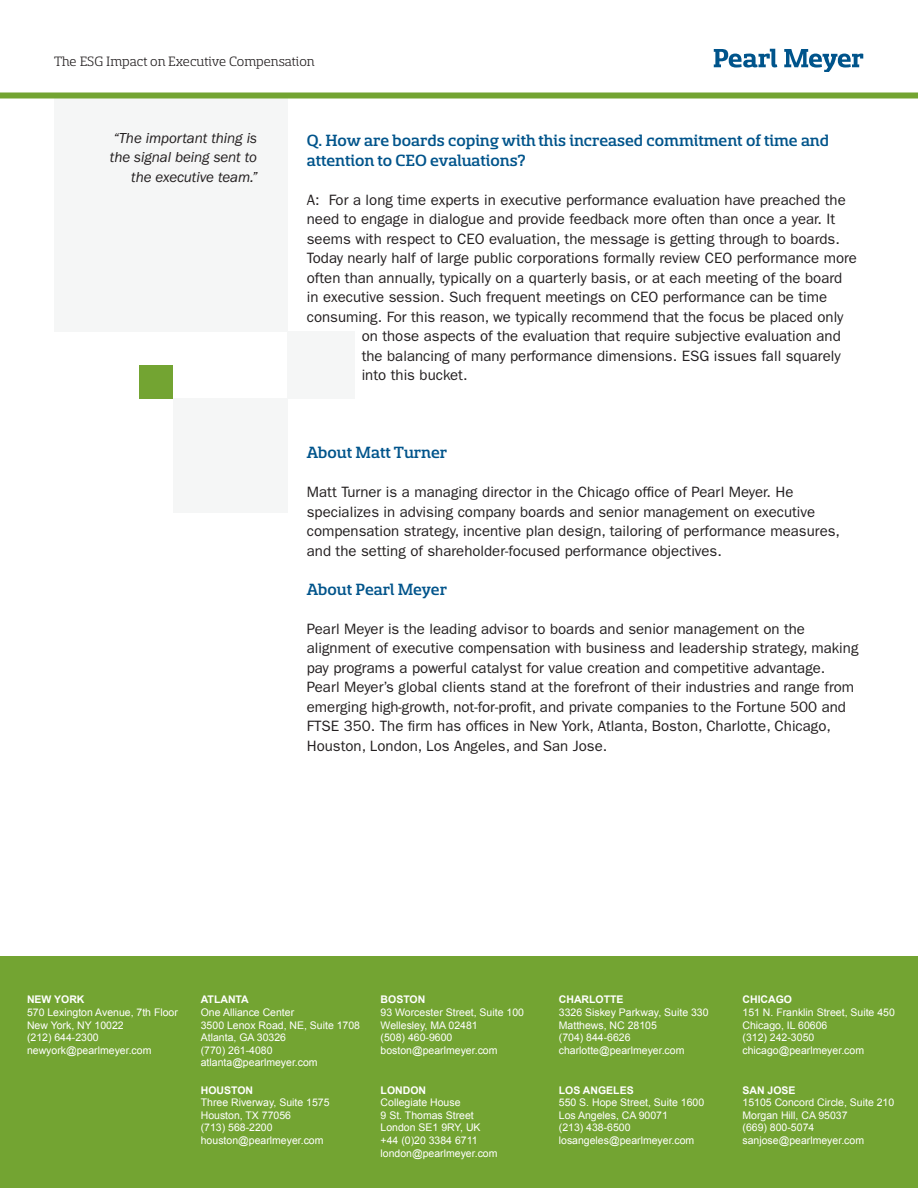
<style>
.page{position:relative;width:918px;height:1188px;background:#fff}
.page>*{position:absolute;margin:0;border:0;box-sizing:border-box;transform-origin:0 0}
.t1{font:500 18px/19.5px "Sancoale Slab Norm";color:#00548b}
.t2{font:15px/19.5px "ITC Franklin Gothic Std";color:#231f20}
.t3{font:italic 15px/19.5px "ITC Franklin Gothic Std";letter-spacing:-.01em;color:#231f20;text-align:right}
.t4{font:15px "Sancoale Slab Norm";color:#231f20}
.t5{font:10.5px "Arial";color:#fff}
.t6{font:700 10.5px "Arial";color:#fff}
</style>
<div class="page">
<div style="left:54px;top:98px;width:233px;height:234px;background:#f5f6f6"></div>
<div style="left:173px;top:399px;width:114px;height:114px;background:#f5f6f6"></div>
<div style="left:287px;top:331px;width:68px;height:68px;background:#f5f6f6"></div>
<div style="left:139px;top:365px;width:34px;height:34px;background:#73a432"></div>
<div style="left:0;top:957px;width:918px;height:231px;background:#73a432"></div>
<div style="left:0;top:92px;width:918px;height:6px;background:#73a432"></div>
<svg style="left:714px;top:49px;width:63px;height:19px"></svg>
<svg style="left:784px;top:49px;width:79px;height:23px"></svg>
<p class="t4" style="left:54px;top:54px;width:262px">The ESG Impact on Executive Compensation</p>
<p class="t3" style="left:110px;top:128px;width:149px">“The important thing is the signal being sent to the executive team.”</p>
<p class="t1" style="left:307px;top:131px;width:524px">Q. How are boards coping with this increased commitment of time and attention to CEO evaluations?</p>
<p class="t2" style="left:307px;top:190px;width:540px">A: For a long time experts in executive performance evaluation have preached the</p>
<p class="t2" style="left:307px;top:210px;width:530px">need to engage in dialogue and provide feedback more often than once a year. It</p>
<p class="t2" style="left:307px;top:229px;width:535px">seems with respect to CEO evaluation, the message is getting through to boards.</p>
<p class="t2" style="left:307px;top:249px;width:552px">Today nearly half of large public corporations formally review CEO performance more</p>
<p class="t2" style="left:307px;top:268px;width:537px">often than annually, typically on a quarterly basis, or at each meeting of the board</p>
<p class="t2" style="left:307px;top:288px;width:522px">in executive session. Such frequent meetings on CEO performance can be time</p>
<p class="t2" style="left:307px;top:307px;width:538px">consuming. For this reason, we typically recommend that the focus be placed only</p>
<p class="t2" style="left:362px;top:327px;width:481px">on those aspects of the evaluation that require subjective evaluation and</p>
<p class="t2" style="left:362px;top:346px;width:480px">the balancing of many performance dimensions. ESG issues fall squarely</p>
<p class="t2" style="left:362px;top:366px;width:107px">into this bucket.</p>
<p class="t1" style="left:307px;top:443px;width:142px">About Matt Turner</p>
<p class="t2" style="left:307px;top:483px;width:535px">Matt Turner is a managing director in the Chicago office of Pearl Meyer. He specializes in advising company boards and senior management on executive compensation strategy, incentive plan design, tailoring of performance measures, and the setting of shareholder-focused performance objectives.</p>
<p class="t1" style="left:307px;top:580px;width:142px">About Pearl Meyer</p>
<p class="t2" style="left:307px;top:619px;width:553px">Pearl Meyer is the leading advisor to boards and senior management on the alignment of executive compensation with business and leadership strategy, making pay programs a powerful catalyst for value creation and competitive advantage.<br>Pearl Meyer’s global clients stand at the forefront of their industries and range from emerging high-growth, not-for-profit, and private companies to the Fortune 500 and FTSE 350. The firm has offices in New York, Atlanta, Boston, Charlotte, Chicago, Houston, London, Los Angeles, and San Jose.</p>
<p class="t6" style="left:27px;top:993px;width:59px">NEW YORK</p>
<p class="t5" style="left:27px;top:1006px;width:152px">570 Lexington Avenue, 7th Floor</p>
<p class="t5" style="left:27px;top:1018px;width:98px">New York, NY 10022</p>
<p class="t5" style="left:27px;top:1031px;width:73px">(212) 644-2300</p>
<p class="t5" style="left:27px;top:1043px;width:126px">newyork@pearlmeyer.com</p>
<p class="t6" style="left:201px;top:993px;width:50px">ATLANTA</p>
<p class="t5" style="left:201px;top:1006px;width:95px">One Alliance Center</p>
<p class="t5" style="left:201px;top:1018px;width:161px">3500 Lenox Road, NE, Suite 1708</p>
<p class="t5" style="left:201px;top:1031px;width:87px">Atlanta, GA 30326</p>
<p class="t5" style="left:201px;top:1043px;width:73px">(770) 261-4080</p>
<p class="t5" style="left:201px;top:1056px;width:118px">atlanta@pearlmeyer.com</p>
<p class="t6" style="left:201px;top:1083px;width:54px">HOUSTON</p>
<p class="t5" style="left:201px;top:1096px;width:130px">Three Riverway, Suite 1575</p>
<p class="t5" style="left:201px;top:1108px;width:92px">Houston, TX 77056</p>
<p class="t5" style="left:201px;top:1121px;width:73px">(713) 568-2200</p>
<p class="t5" style="left:201px;top:1133px;width:124px">houston@pearlmeyer.com</p>
<p class="t6" style="left:381px;top:993px;width:46px">BOSTON</p>
<p class="t5" style="left:381px;top:1006px;width:145px">93 Worcester Street, Suite 100</p>
<p class="t5" style="left:381px;top:1018px;width:99px">Wellesley, MA 02481</p>
<p class="t5" style="left:381px;top:1031px;width:73px">(508) 460-9600</p>
<p class="t5" style="left:381px;top:1043px;width:118px">boston@pearlmeyer.com</p>
<p class="t6" style="left:381px;top:1083px;width:47px">LONDON</p>
<p class="t5" style="left:381px;top:1096px;width:81px">Collegiate House</p>
<p class="t5" style="left:381px;top:1108px;width:95px">9 St. Thomas Street</p>
<p class="t5" style="left:381px;top:1121px;width:102px">London SE1 9RY, UK</p>
<p class="t5" style="left:381px;top:1133px;width:99px">+44 (0)20 3384 6711</p>
<p class="t5" style="left:381px;top:1146px;width:118px">london@pearlmeyer.com</p>
<p class="t6" style="left:559px;top:993px;width:66px">CHARLOTTE</p>
<p class="t5" style="left:559px;top:1006px;width:151px">3326 Siskey Parkway, Suite 330</p>
<p class="t5" style="left:559px;top:1018px;width:100px">Matthews, NC 28105</p>
<p class="t5" style="left:559px;top:1031px;width:73px">(704) 844-6626</p>
<p class="t5" style="left:559px;top:1043px;width:127px">charlotte@pearlmeyer.com</p>
<p class="t6" style="left:559px;top:1083px;width:76px">LOS ANGELES</p>
<p class="t5" style="left:559px;top:1096px;width:147px">550 S. Hope Street, Suite 1600</p>
<p class="t5" style="left:559px;top:1108px;width:111px">Los Angeles, CA 90071</p>
<p class="t5" style="left:559px;top:1121px;width:73px">(213) 438-6500</p>
<p class="t5" style="left:559px;top:1133px;width:137px">losangeles@pearlmeyer.com</p>
<p class="t6" style="left:743px;top:993px;width:51px">CHICAGO</p>
<p class="t5" style="left:743px;top:1006px;width:154px">151 N. Franklin Street, Suite 450</p>
<p class="t5" style="left:743px;top:1018px;width:86px">Chicago, IL 60606</p>
<p class="t5" style="left:743px;top:1031px;width:73px">(312) 242-3050</p>
<p class="t5" style="left:743px;top:1043px;width:123px">chicago@pearlmeyer.com</p>
<p class="t6" style="left:743px;top:1083px;width:55px">SAN JOSE</p>
<p class="t5" style="left:743px;top:1096px;width:153px">15105 Concord Circle, Suite 210</p>
<p class="t5" style="left:743px;top:1108px;width:107px">Morgan Hill, CA 95037</p>
<p class="t5" style="left:743px;top:1121px;width:73px">(669) 800-5074</p>
<p class="t5" style="left:743px;top:1133px;width:123px">sanjose@pearlmeyer.com</p>
</div>
